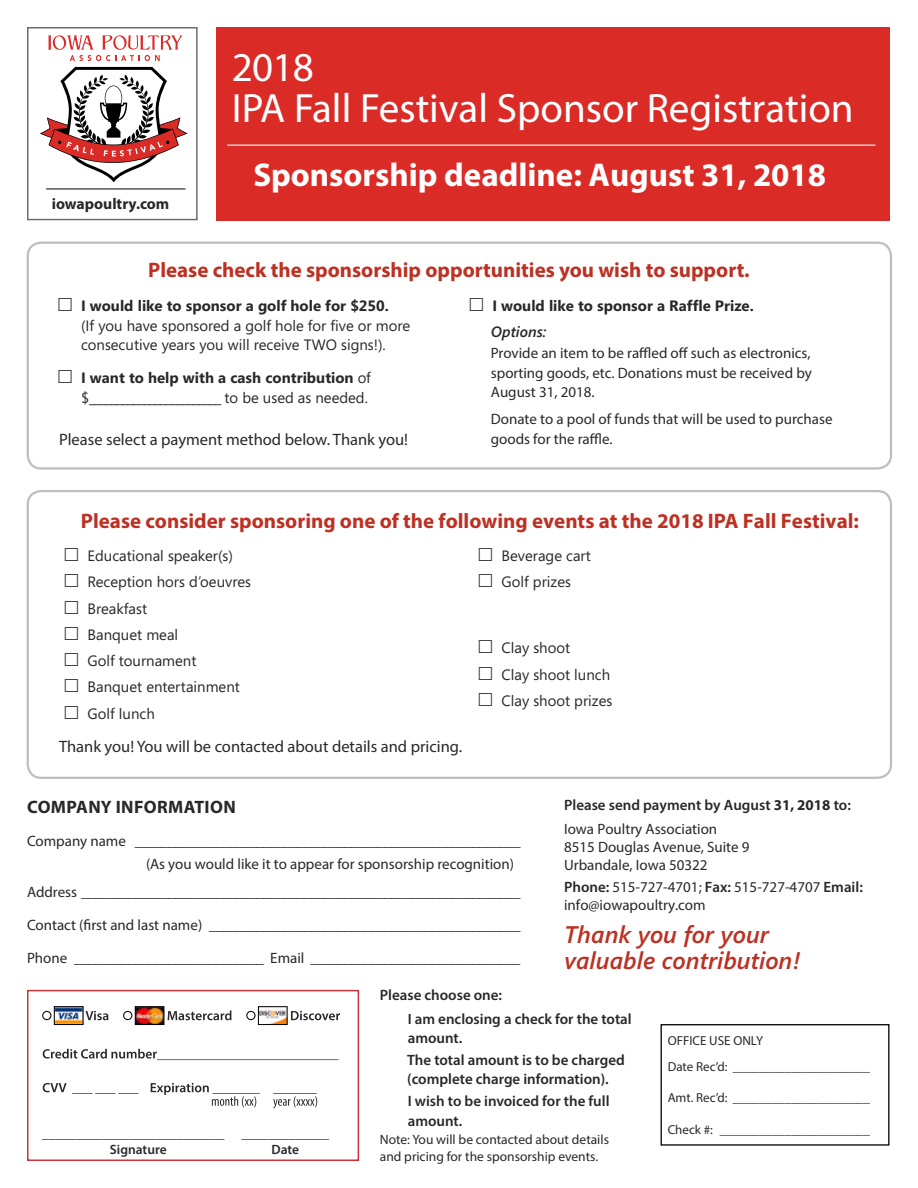
<style>
.page{position:relative;width:918px;height:1188px;background:#fff}
.page>*{position:absolute;margin:0;border:0;box-sizing:border-box;transform-origin:0 0}
.t1{font:41.1px/41.1px "Myriad Pro";color:#fff}
.t2{font:700 33px "Myriad Pro";color:#fff}
.t3{font:italic 600 24px/25.5px "Segoe";color:#bc3123}
.t4{font:700 21px "Myriad Pro";color:#bc3123}
.t5{font:700 18px "Myriad Pro";letter-spacing:.02em;color:#292829}
.t6{font:16.5px "Myriad Pro";color:#292829}
.t7{font:700 15.6px "Myriad Pro";color:#292829}
.t8{font:15px/19.5px "Myriad Pro";color:#292829}
.t9{font:15px/26.2px "Segoe";color:#292829}
.t10{font:600 15px/21.6px "Myriad Pro";color:#292829}
.t11{font:700 15px "Segoe";color:#292829}
.t12{font:italic 600 15px "Segoe";color:#292829}
.t13{font:13.5px/16.5px "Myriad Pro";color:#292829}
.t14{font:600 13.5px/16.5px "Myriad Pro";color:#292829}
.t15{font:13.05px/26.2px "Myriad Pro";color:#292829}
.s1{font-weight:700}
.s2{font-weight:400}
.s3{font-weight:600}
</style>
<div class="page">
<div style="left:27px;top:27px;width:171px;height:193px;border:2px solid #6d6e71"></div>
<svg style="left:48px;top:35px;width:135px;height:26px"></svg>
<svg style="left:40px;top:67px;width:148px;height:115px"></svg>
<hr style="left:46px;top:189px;width:140px;height:1px;background:#000">
<div style="left:216px;top:27px;width:674px;height:193px;background:#db2b27"></div>
<hr style="left:227px;top:145px;width:648px;height:1px;background:#fff">
<div style="left:27px;top:490px;width:865px;height:289px;border:2px solid #bcbec0;border-radius:14px"></div>
<div style="left:27px;top:242px;width:865px;height:228px;border:2px solid #bcbec0;border-radius:14px"></div>
<div style="left:661px;top:1024px;width:229px;height:122px;border:1px solid #000"></div>
<div style="left:27px;top:990px;width:332px;height:171px;border:2px solid #d13239"></div>
<svg style="left:43px;top:1083px;width:274px;height:26px"></svg>
<svg style="left:43px;top:1049px;width:296px;height:11px"></svg>
<svg style="left:86px;top:1011px;width:254px;height:9px"></svg>
<div style="left:42px;top:1011px;width:9px;height:9px;border:1px solid #000;border-radius:50%"></div>
<img style="left:56px;top:1009px;width:25px;height:14px">
<div style="left:54px;top:1007px;width:29px;height:18px;border:1px solid #000"></div>
<div style="left:123px;top:1011px;width:9px;height:9px;border:1px solid #000;border-radius:50%"></div>
<img style="left:137px;top:1009px;width:25px;height:14px">
<div style="left:135px;top:1007px;width:29px;height:18px;border:1px solid #000"></div>
<div style="left:246px;top:1011px;width:10px;height:9px;border:1px solid #000;border-radius:50%"></div>
<img style="left:260px;top:1010px;width:25px;height:13px">
<div style="left:258px;top:1007px;width:29px;height:18px;border:1px solid #000"></div>
<p class="t7" style="left:52px;top:193px;width:119px">iowapoultry.com</p>
<h1 class="t1" style="left:232px;top:46px;width:623px">2018<br>IPA Fall Festival Sponsor Registration</h1>
<h2 class="t2" style="left:253px;top:154px;width:574px">Sponsorship deadline: August 31, 2018</h2>
<h3 class="t4" style="left:148px;top:257px;width:603px">Please check the sponsorship opportunities you wish to support.</h3>
<p class="t11" style="left:81px;top:295px;width:309px">I would like to sponsor a golf hole for $250.</p>
<p class="t9" style="left:81px;top:315px;width:331px;line-height:19.5px">(If you have sponsored a golf hole for five or more consecutive years you will receive TWO signs!).</p>
<p class="t9" style="left:81px;top:368px;width:291px;line-height:19.5px"><span class="s1">I want to help with a cash contribution</span> of $________________________ to be used as needed.</p>
<p class="t6" style="left:59px;top:429px;width:351px">Please select a payment method below. Thank you!</p>
<p class="t11" style="left:492px;top:295px;width:263px">I would like to sponsor a Raffle Prize.</p>
<p class="t12" style="left:491px;top:324px;width:57px">Options:</p>
<p class="t8" style="left:491px;top:343px;width:323px;text-align:justify">Provide an item to be raffled off such as electronics, sporting goods, etc. Donations must be received by August 31, 2018.</p>
<p class="t8" style="left:491px;top:409px;width:343px">Donate to a pool of funds that will be used to purchase goods for the raffle.</p>
<h3 class="t4" style="left:81px;top:507px;width:780px">Please consider sponsoring one of the following events at the 2018 IPA Fall Festival:</h3>
<p class="t9" style="left:88px;top:542px;width:165px">Educational speaker(s)<br>Reception hors d’oeuvres<br>Breakfast<br>Banquet meal<br>Golf tournament<br>Banquet entertainment<br>Golf lunch</p>
<p class="t9" style="left:502px;top:542px;width:91px">Beverage cart<br>Golf prizes</p>
<p class="t9" style="left:502px;top:635px;width:112px">Clay shoot<br>Clay shoot lunch<br>Clay shoot prizes</p>
<p class="t6" style="left:59px;top:736px;width:405px">Thank you! You will be contacted about details and pricing.</p>
<p class="t5" style="left:27px;top:796px;width:210px">COMPANY INFORMATION</p>
<p class="t8" style="left:146px;top:830px;width:376px;line-height:22.4px;text-indent:-119px">Company name _________________________________________________________ (As you would like it to appear for sponsorship recognition)</p>
<p class="t8" style="left:27px;top:882px;width:495px">Address _________________________________________________________________</p>
<p class="t8" style="left:27px;top:915px;width:495px">Contact (first and last name) ______________________________________________</p>
<p class="t8" style="left:27px;top:948px;width:495px">Phone ____________________________ Email _______________________________</p>
<p class="t10" style="left:564px;top:794px;width:288px;line-height:23.1px">Please send payment by August <span class="s1">31, 2018</span> to:<br><span class="s2">Iowa Poultry Association</span></p>
<p class="t8" style="left:564px;top:837px;width:187px;line-height:18px">8515 Douglas Avenue, Suite 9<br>Urbandale, Iowa 50322</p>
<p class="t8" style="left:564px;top:878px;width:300px;line-height:17.9px"><span class="s3">Phone:</span> 515-727-4701; <span class="s3">Fax:</span> 515-727-4707 <span class="s3">Email: </span>info@iowapoultry.com</p>
<h3 class="t3" style="left:564px;top:922px;width:238px">Thank you for your valuable contribution!</h3>
<p class="t14" style="left:110px;top:1125px;width:221px;text-indent:-68px">___________________________ _____________<br>Signature</p>
<p class="t14" style="left:272px;top:1141px;width:29px">Date</p>
<p class="t10" style="left:408px;top:983px;width:225px;line-height:23.9px;text-indent:-28px">Please choose one:<br>I am enclosing a check for the total</p>
<p class="t10" style="left:407px;top:1027px;width:219px">amount.<br>The total amount is to be charged</p>
<p class="t10" style="left:407px;top:1068px;width:204px">(complete charge information).<br>I wish to be invoiced for the full</p>
<p class="t10" style="left:408px;top:1109px;width:56px">amount.</p>
<p class="t13" style="left:380px;top:1131px;width:231px">Note: You will be contacted about details and pricing for the sponsorship events.</p>
<p class="t15" style="left:668px;top:1027px;width:204px">OFFICE USE ONLY<br>Date Rec’d: _____________________</p>
<p class="t15" style="left:668px;top:1085px;width:204px">Amt. Rec’d: _____________________</p>
<p class="t15" style="left:668px;top:1116px;width:204px">Check #: _______________________</p>
</div>
